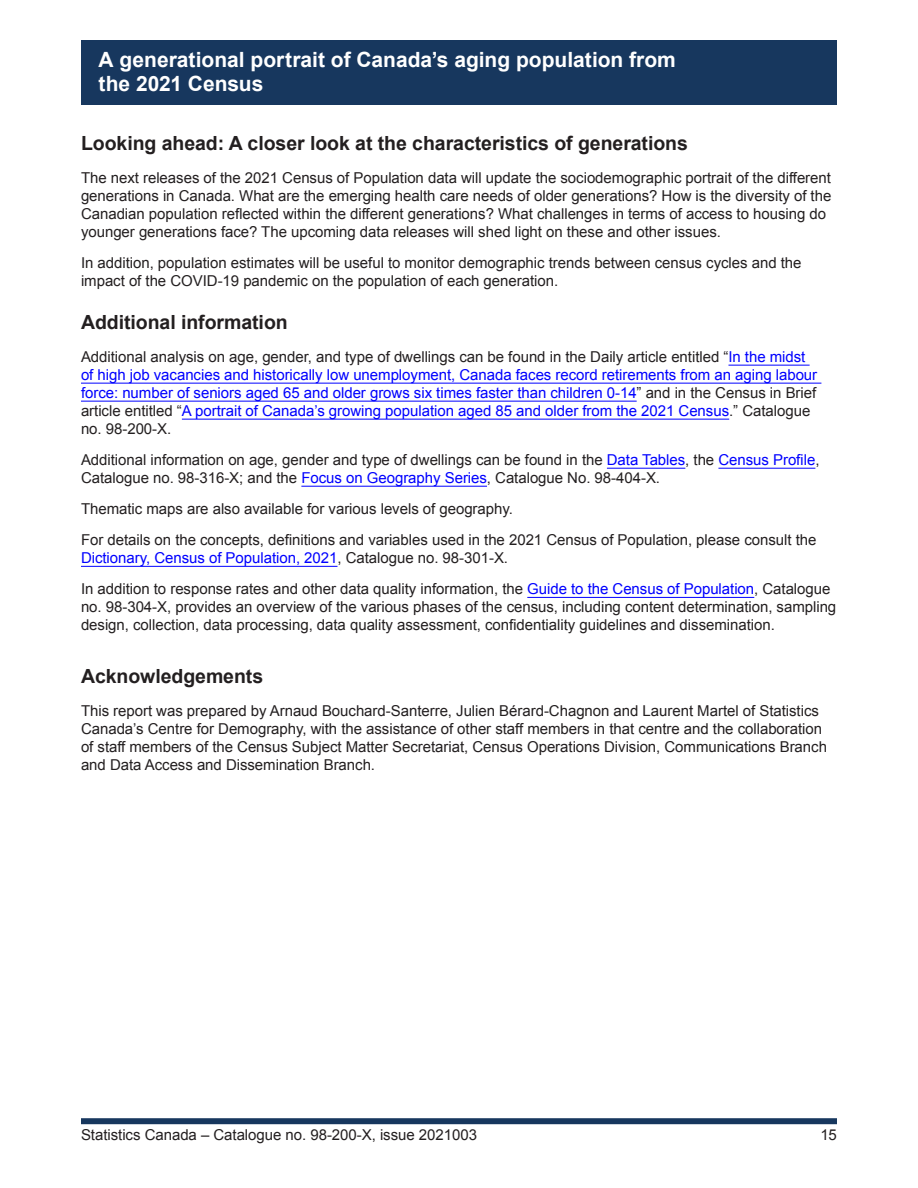
<style>
.page{position:relative;width:918px;height:1188px;background:#fff}
.page>*{position:absolute;margin:0;border:0;box-sizing:border-box;transform-origin:0 0}
.t1{font:700 21px/24px "Arial";color:#fff}
.t2{font:700 19.5px "Arial";letter-spacing:-.005em;color:#231f20}
.t3{font:15px/18px "Arial";letter-spacing:-.005em;color:#231f20}
.t4{font:15px/18px "Arial";letter-spacing:-.005em;color:#00f}
.s1{color:#231f20}
.s2{color:#00f}
</style>
<div class="page">
<div style="left:81px;top:40px;width:756px;height:65px;background:#17375e"></div>
<div style="left:81px;top:1118px;width:756px;height:6px;background:#17375e"></div>
<hr style="left:728px;top:365px;width:82px;height:1px;background:#00f">
<hr style="left:81px;top:383px;width:740px;height:1px;background:#00f">
<hr style="left:81px;top:401px;width:556px;height:1px;background:#00f">
<hr style="left:182px;top:419px;width:547px;height:1px;background:#00f">
<hr style="left:607px;top:468px;width:78px;height:1px;background:#00f">
<hr style="left:718px;top:468px;width:97px;height:1px;background:#00f">
<hr style="left:301px;top:486px;width:186px;height:1px;background:#00f">
<hr style="left:81px;top:566px;width:256px;height:1px;background:#00f">
<hr style="left:527px;top:597px;width:227px;height:1px;background:#00f">
<h1 class="t1" style="left:99px;top:48px;width:579px">A generational portrait of Canada’s aging population from the 2021 Census</h1>
<h2 class="t2" style="left:81px;top:131px;width:609px">Looking ahead: A closer look at the characteristics of generations</h2>
<p class="t3" style="left:81px;top:169px;width:752px">The next releases of the 2021 Census of Population data will update the sociodemographic portrait of the different generations in Canada. What are the emerging health care needs of older generations? How is the diversity of the Canadian population reflected within the different generations? What challenges in terms of access to housing do younger generations face? The upcoming data releases will shed light on these and other issues.</p>
<p class="t3" style="left:81px;top:254px;width:722px">In addition, population estimates will be useful to monitor demographic trends between census cycles and the impact of the COVID-19 pandemic on the population of each generation.</p>
<h2 class="t2" style="left:81px;top:309px;width:208px">Additional information</h2>
<p class="t4" style="left:81px;top:348px;width:738px"><span class="s1">Additional analysis on age, gender, and type of dwellings can be found in the Daily article entitled “</span>In the midst of high job vacancies and historically low unemployment, Canada faces record retirements from an aging labour force: number of seniors aged 65 and older grows six times faster than children 0-14<span class="s1">” and in the Census in Brief article entitled “</span>A portrait of Canada’s growing population aged 85 and older from the 2021 Census<span class="s1">.” Catalogue no. 98-200-X.</span></p>
<p class="t3" style="left:81px;top:451px;width:740px">Additional information on age, gender and type of dwellings can be found in the <span class="s2">Data Tables</span>, the <span class="s2">Census Profile</span>,<br>Catalogue no. 98-316-X; and the <span class="s2">Focus on Geography Series</span>, Catalogue No. 98-404-X.</p>
<p class="t3" style="left:81px;top:494px;width:737px;line-height:31px">Thematic maps are also available for various levels of geography.<br>For details on the concepts, definitions and variables used in the 2021 Census of Population, please consult the</p>
<p class="t3" style="left:81px;top:543px;width:751px;line-height:31px"><span class="s2">Dictionary, Census of Population, 2021</span>, Catalogue no. 98-301-X.<br>In addition to response rates and other data quality information, the <span class="s2">Guide to the Census of Population</span>, Catalogue</p>
<p class="t3" style="left:81px;top:598px;width:757px">no. 98-304-X, provides an overview of the various phases of the census, including content determination, sampling design, collection, data processing, data quality assessment, confidentiality guidelines and dissemination.</p>
<h2 class="t2" style="left:81px;top:663px;width:184px">Acknowledgements</h2>
<p class="t3" style="left:81px;top:702px;width:748px">This report was prepared by Arnaud Bouchard-Santerre, Julien Bérard-Chagnon and Laurent Martel of Statistics Canada’s Centre for Demography, with the assistance of other staff members in that centre and the collaboration of staff members of the Census Subject Matter Secretariat, Census Operations Division, Communications Branch and Data Access and Dissemination Branch.</p>
<p class="t3" style="left:81px;top:1126px;width:398px">Statistics Canada – Catalogue no. 98-200-X, issue 2021003</p>
<p class="t3" style="left:820px;top:1126px;width:18px">15</p>
</div>
